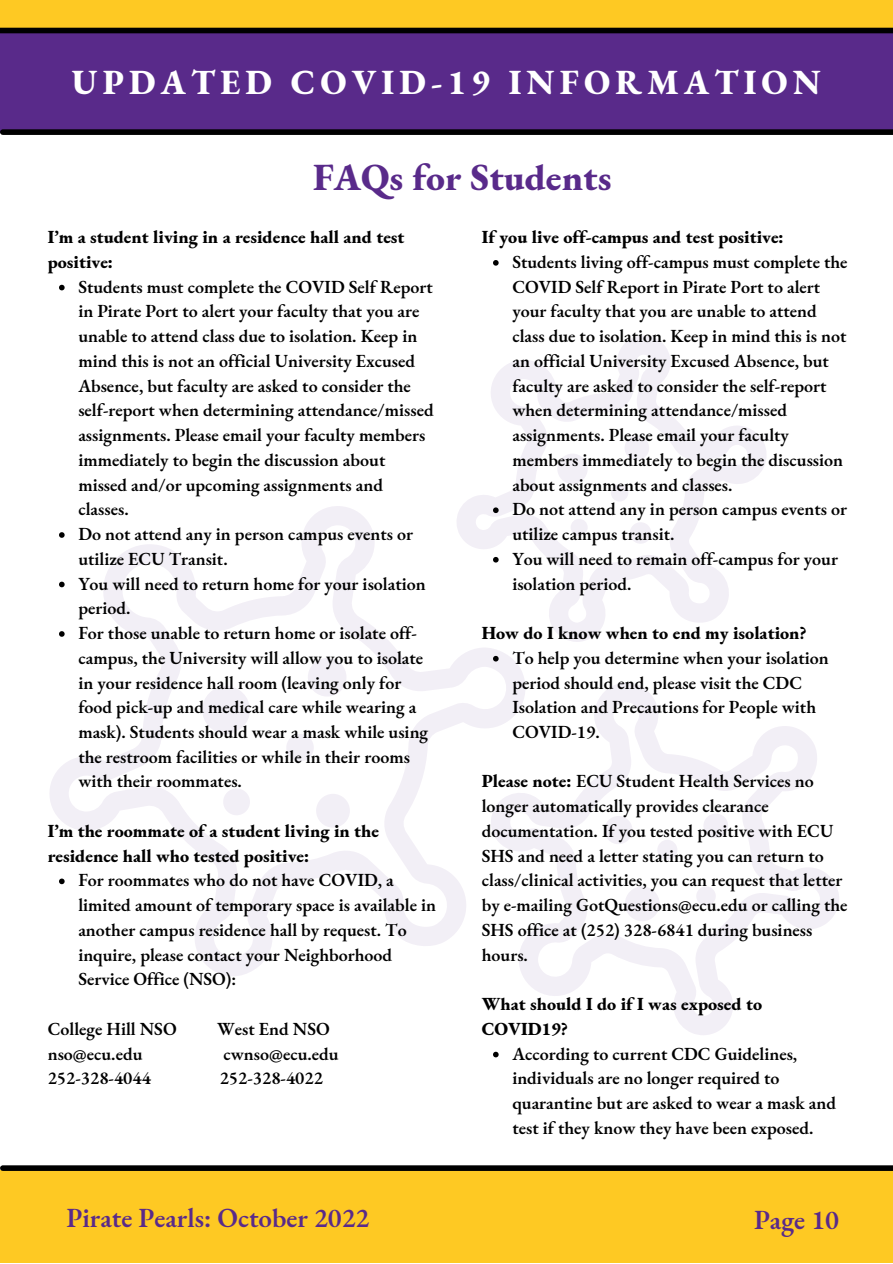
<style>
.page{position:relative;width:893px;height:1264px;background:#fff}
.page>*{position:absolute;margin:0;border:0;box-sizing:border-box;transform-origin:0 0}
.t1{font:800 37.5px "EB Garamond";color:#592a8a}
.t2{font:800 34.5px "EB Garamond";letter-spacing:.15em;color:#fff}
.t3{font:600 27px "EB Garamond";color:#592a8a}
.t4{font:600 18px/24.8px "EB Garamond";color:#000}
.t5{font:800 18px/24.8px "EB Garamond";color:#000}
.s1{font-weight:800}
</style>
<div class="page">
<div style="left:0;top:1170px;width:892px;height:92px;background:#fec923"></div>
<div style="left:3px;top:1165px;width:889px;height:5px;background:#000"></div>
<div style="left:0;top:0;width:892px;height:132px;background:#592a8a"></div>
<div style="left:0;top:0;width:892px;height:27px;background:#fec923"></div>
<div style="left:0;top:28px;width:892px;height:5px;background:#000"></div>
<div style="left:3px;top:129px;width:889px;height:6px;background:#000"></div>
<svg style="left:50px;top:506px;width:475px;height:470px"></svg>
<svg style="left:490px;top:681px;width:349px;height:354px"></svg>
<svg style="left:455px;top:336px;width:311px;height:306px"></svg>
<svg style="left:59px;top:285px;width:6px;height:5px"></svg>
<svg style="left:59px;top:532px;width:6px;height:6px"></svg>
<svg style="left:59px;top:581px;width:6px;height:6px"></svg>
<svg style="left:59px;top:631px;width:6px;height:5px"></svg>
<svg style="left:59px;top:878px;width:6px;height:6px"></svg>
<svg style="left:493px;top:260px;width:5px;height:6px"></svg>
<svg style="left:493px;top:507px;width:5px;height:6px"></svg>
<svg style="left:493px;top:557px;width:5px;height:5px"></svg>
<svg style="left:493px;top:656px;width:5px;height:5px"></svg>
<svg style="left:493px;top:1051px;width:5px;height:6px"></svg>
<h2 class="t2" style="left:72px;top:59px;width:750px">UPDATED COVID-19 INFORMATION</h2>
<h1 class="t1" style="left:313px;top:152px;width:300px">FAQs for Students</h1>
<p class="t5" style="left:48px;top:224px;width:358px">I’m a student living in a residence hall and test positive:</p>
<p class="t4" style="left:78px;top:274px;width:357px">Students must complete the COVID Self Report in Pirate Port to alert your faculty that you are unable to attend class due to isolation. Keep in mind this is not an official University Excused Absence, but faculty are asked to consider the self-report when determining attendance/missed assignments. Please email your faculty members immediately to begin the discussion about missed and/or upcoming assignments and classes.<br>Do not attend any in person campus events or utilize ECU Transit.<br>You will need to return home for your isolation period.<br>For those unable to return home or isolate off&shy;campus, the University will allow you to isolate in your residence hall room (leaving only for food pick-up and medical care while wearing a mask). Students should wear a mask while using the restroom facilities or while in their rooms with their roommates.</p>
<p class="t5" style="left:48px;top:818px;width:333px">I’m the roommate of a student living in the residence hall who tested positive:</p>
<p class="t4" style="left:78px;top:867px;width:359px">For roommates who do not have COVID, a limited amount of temporary space is available in another campus residence hall by request. To inquire, please contact your Neighborhood Service Office (NSO):</p>
<p class="t4" style="left:48px;top:1016px;width:130px">College Hill NSO</p>
<p class="t4" style="left:217px;top:1016px;width:114px">West End NSO</p>
<p class="t4" style="left:48px;top:1040px;width:96px">nso@ecu.edu</p>
<p class="t4" style="left:223px;top:1040px;width:117px">cwnso@ecu.edu</p>
<p class="t4" style="left:48px;top:1065px;width:105px">252-328-4044</p>
<p class="t4" style="left:220px;top:1065px;width:105px">252-328-4022</p>
<h3 class="t3" style="left:66px;top:1200px;width:304px">Pirate Pearls: October 2022</h3>
<p class="t5" style="left:481px;top:224px;width:303px">If you live off-campus and test positive:</p>
<p class="t4" style="left:512px;top:249px;width:337px">Students living off-campus must complete the COVID Self Report in Pirate Port to alert your faculty that you are unable to attend class due to isolation. Keep in mind this is not an official University Excused Absence, but faculty are asked to consider the self-report when determining attendance/missed assignments. Please email your faculty members immediately to begin the discussion about assignments and classes.<br>Do not attend any in person campus events or utilize campus transit.<br>You will need to remain off-campus for your isolation period.</p>
<p class="t5" style="left:481px;top:620px;width:326px">How do I know when to end my isolation?</p>
<p class="t4" style="left:512px;top:645px;width:318px">To help you determine when your isolation period should end, please visit the CDC Isolation and Precautions for People with COVID-19.</p>
<p class="t4" style="left:481px;top:768px;width:367px"><span class="s1">Please note:</span> ECU Student Health Services no longer automatically provides clearance documentation. If you tested positive with ECU SHS and need a letter stating you can return to class/clinical activities, you can request that letter by e-mailing GotQuestions@ecu.edu or calling the SHS office at (252) 328-6841 during business hours.</p>
<p class="t5" style="left:481px;top:991px;width:282px">What should I do if I was exposed to<br>COVID19?</p>
<p class="t4" style="left:512px;top:1040px;width:325px">According to current CDC Guidelines, individuals are no longer required to quarantine but are asked to wear a mask and test if they know they have been exposed.</p>
<h3 class="t3" style="left:754px;top:1201px;width:87px">Page 10</h3>
</div>
